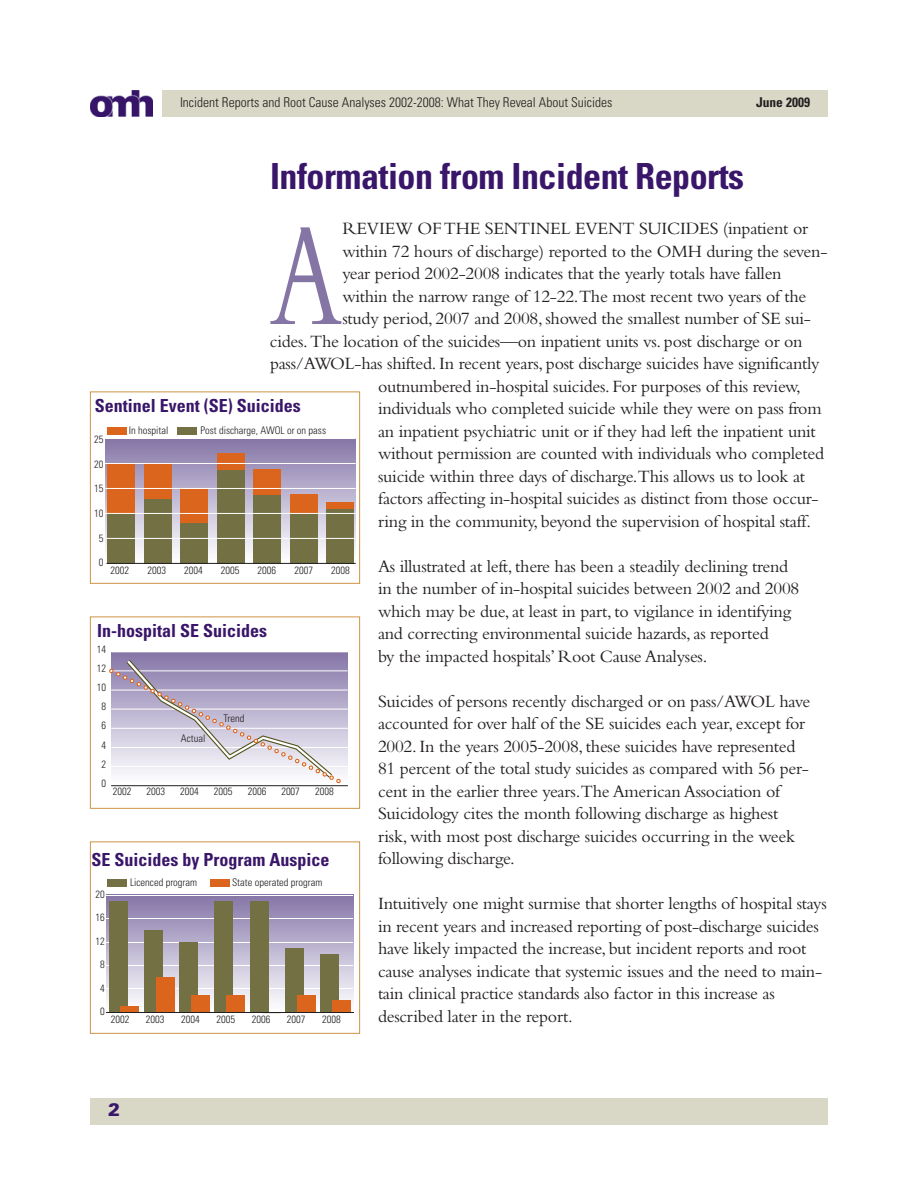
<style>
.page{position:relative;width:918px;height:1188px;background:#fff}
.page>*{position:absolute;margin:0;border:0;box-sizing:border-box;transform-origin:0 0}
.t1{font:151.65px "Bembo";color:#8575a5;scale:.7 1}
.t2{font:700 condensed 36px "Univers";letter-spacing:-.015em;color:#391669}
.t3{font:18px/22.5px "Bembo";letter-spacing:-.015em;color:#231f20}
.t4{font:700 condensed 18px "Univers";color:#391669}
.t5{font:900 18px "Univers";color:#391669}
.t6{font:300 condensed 13.5px "Univers";color:#231f20}
.t7{font:700 condensed 13.5px "Univers";color:#231f20}
.t8{font:300 condensed 10.5px/19.2px "Univers";color:#231f20;text-align:center}
</style>
<div class="page">
<div style="left:162px;top:90px;width:666px;height:27px;background:#d9d7c5"></div>
<div style="left:90px;top:1098px;width:738px;height:27px;background:#d9d7c5"></div>
<div style="left:90px;top:616px;width:270px;height:193px;border:1px solid #cf9348"></div>
<img style="left:90px;top:90px;width:63px;height:27px">
<svg style="left:106px;top:439px;width:250px;height:124px"></svg>
<div style="left:107px;top:513px;width:28px;height:51px;background:#737144"></div>
<div style="left:107px;top:463px;width:28px;height:50px;background:#dc651d"></div>
<div style="left:327px;top:508px;width:27px;height:56px;background:#737144"></div>
<div style="left:327px;top:503px;width:27px;height:6px;background:#dc651d"></div>
<div style="left:144px;top:499px;width:28px;height:65px;background:#737144"></div>
<div style="left:144px;top:463px;width:28px;height:36px;background:#dc651d"></div>
<div style="left:181px;top:523px;width:27px;height:41px;background:#737144"></div>
<div style="left:181px;top:489px;width:27px;height:34px;background:#dc651d"></div>
<div style="left:217px;top:469px;width:28px;height:95px;background:#737144"></div>
<div style="left:217px;top:453px;width:28px;height:16px;background:#dc651d"></div>
<div style="left:254px;top:495px;width:27px;height:69px;background:#737144"></div>
<div style="left:254px;top:469px;width:27px;height:26px;background:#dc651d"></div>
<div style="left:290px;top:513px;width:28px;height:51px;background:#737144"></div>
<div style="left:290px;top:495px;width:28px;height:18px;background:#dc651d"></div>
<hr style="left:105px;top:463px;width:251px;height:1px;background:#fff">
<hr style="left:105px;top:488px;width:251px;height:1px;background:#fff">
<hr style="left:105px;top:513px;width:251px;height:1px;background:#fff">
<hr style="left:105px;top:538px;width:251px;height:1px;background:#fff">
<hr style="left:107px;top:563px;width:249px;height:1px;background:#231f20">
<div style="left:107px;top:427px;width:19px;height:7px;background:#dc651d"></div>
<div style="left:178px;top:427px;width:19px;height:7px;background:#737144"></div>
<div style="left:90px;top:392px;width:270px;height:192px;border:1px solid #cf9348"></div>
<div style="left:111px;top:652px;width:237px;height:134px;background:#8979a9"></div>
<svg style="left:109px;top:660px;width:239px;height:127px"></svg>
<svg style="left:107px;top:896px;width:246px;height:116px"></svg>
<div style="left:210px;top:879px;width:20px;height:7px;background:#dc651d"></div>
<div style="left:107px;top:879px;width:20px;height:7px;background:#737144"></div>
<hr style="left:106px;top:989px;width:247px;height:1px;background:#fff">
<hr style="left:106px;top:965px;width:247px;height:1px;background:#fff">
<hr style="left:106px;top:942px;width:247px;height:1px;background:#fff">
<hr style="left:106px;top:918px;width:247px;height:1px;background:#fff">
<div style="left:109px;top:901px;width:18px;height:111px;background:#737144"></div>
<div style="left:121px;top:1006px;width:18px;height:6px;background:#dc651d"></div>
<div style="left:144px;top:930px;width:18px;height:82px;background:#737144"></div>
<div style="left:156px;top:977px;width:18px;height:35px;background:#dc651d"></div>
<div style="left:180px;top:942px;width:18px;height:70px;background:#737144"></div>
<div style="left:191px;top:995px;width:18px;height:17px;background:#dc651d"></div>
<div style="left:215px;top:901px;width:18px;height:111px;background:#737144"></div>
<div style="left:227px;top:995px;width:18px;height:17px;background:#dc651d"></div>
<div style="left:250px;top:901px;width:18px;height:111px;background:#737144"></div>
<div style="left:285px;top:948px;width:18px;height:64px;background:#737144"></div>
<div style="left:297px;top:995px;width:18px;height:17px;background:#dc651d"></div>
<div style="left:320px;top:954px;width:19px;height:58px;background:#737144"></div>
<div style="left:332px;top:1001px;width:18px;height:11px;background:#dc651d"></div>
<hr style="left:106px;top:1012px;width:247px;height:1px;background:#231f20">
<div style="left:90px;top:842px;width:270px;height:192px;border:1px solid #cf9348"></div>
<p class="t6" style="left:180px;top:98px;width:434px">Incident Reports and Root Cause Analyses 2002-2008: What They Reveal About Suicides</p>
<p class="t7" style="left:756px;top:98px;width:55px">June 2009</p>
<h1 class="t2" style="left:270px;top:163px;width:476px">Information from Incident Reports</h1>
<h1 class="t1" style="left:270px;top:222px;width:104px">A</h1>
<p class="t3" style="left:342px;top:219px;width:467px">REVIEW OF THE SENTINEL EVENT SUICIDES (inpatient or</p>
<p class="t3" style="left:342px;top:241px;width:487px">within 72 hours of discharge) reported to the OMH during the seven-</p>
<p class="t3" style="left:342px;top:264px;width:441px">year period 2002-2008 indicates that the yearly totals have fallen</p>
<p class="t3" style="left:342px;top:286px;width:466px">within the narrow range of 12-22.The most recent two years of the</p>
<p class="t3" style="left:342px;top:309px;width:470px">study period, 2007 and 2008, showed the smallest number of SE sui-</p>
<p class="t3" style="left:270px;top:331px;width:534px">cides. The location of the suicides—on inpatient units vs. post discharge or on</p>
<p class="t3" style="left:378px;top:354px;width:443px;text-indent:-108px">pass/AWOL-has shifted. In recent years, post discharge suicides have significantly outnumbered in-hospital suicides. For purposes of this review,</p>
<p class="t3" style="left:378px;top:399px;width:448px">individuals who completed suicide while they were on pass from an inpatient psychiatric unit or if they had left the inpatient unit without permission are counted with individuals who completed suicide within three days of discharge.This allows us to look at factors affecting in-hospital suicides as distinct from those occur&shy;ring in the community, beyond the supervision of hospital staff.</p>
<p class="t3" style="left:378px;top:556px;width:423px">As illustrated at left, there has been a steadily declining trend in the number of in-hospital suicides between 2002 and 2008 which may be due, at least in part, to vigilance in identifying and correcting environmental suicide hazards, as reported<br>by the impacted hospitals’ Root Cause Analyses.</p>
<p class="t3" style="left:378px;top:691px;width:434px">Suicides of persons recently discharged or on pass/AWOL have accounted for over half of the SE suicides each year, except for 2002. In the years 2005-2008, these suicides have represented 81 percent of the total study suicides as compared with 56 per&shy;cent in the earlier three years.The American Association of Suicidology cites the month following discharge as highest risk, with most post discharge suicides occurring in the week</p>
<p class="t3" style="left:378px;top:849px;width:138px">following discharge.</p>
<p class="t3" style="left:378px;top:894px;width:450px">Intuitively one might surmise that shorter lengths of hospital stays in recent years and increased reporting of post-discharge suicides have likely impacted the increase, but incident reports and root cause analyses indicate that systemic issues and the need to main&shy;tain clinical practice standards also factor in this increase as described later in the report.</p>
<p class="t4" style="left:95px;top:399px;width:208px">Sentinel Event (SE) Suicides</p>
<p class="t8" style="left:200px;top:422px;width:127px">Post discharge, AWOL or on pass</p>
<p class="t8" style="left:129px;top:422px;width:41px">In hospital</p>
<p class="t8" style="left:94px;top:431px;width:11px">25</p>
<p class="t8" style="left:94px;top:456px;width:11px">20</p>
<p class="t8" style="left:94px;top:480px;width:11px">15</p>
<p class="t8" style="left:94px;top:505px;width:11px">10</p>
<p class="t8" style="left:99px;top:529px;width:6px">5</p>
<p class="t8" style="left:99px;top:554px;width:6px">0</p>
<p class="t8" style="left:147px;top:561px;width:20px">2003</p>
<p class="t8" style="left:184px;top:561px;width:20px">2004</p>
<p class="t8" style="left:221px;top:561px;width:20px">2005</p>
<p class="t8" style="left:258px;top:561px;width:20px">2006</p>
<p class="t8" style="left:294px;top:561px;width:20px">2007</p>
<p class="t8" style="left:331px;top:561px;width:20px">2008</p>
<p class="t8" style="left:111px;top:561px;width:20px">2002</p>
<p class="t4" style="left:97px;top:624px;width:172px">In-hospital SE Suicides</p>
<p class="t8" style="left:97px;top:641px;width:11px">14<br>12<br>10<br>8<br>6<br>4<br>2<br>0</p>
<p class="t8" style="left:224px;top:710px;width:22px">Trend</p>
<p class="t8" style="left:181px;top:730px;width:26px">Actual</p>
<p class="t8" style="left:113px;top:783px;width:20px">2002</p>
<p class="t8" style="left:147px;top:783px;width:20px">2003</p>
<p class="t8" style="left:180px;top:783px;width:20px">2004</p>
<p class="t8" style="left:214px;top:783px;width:20px">2005</p>
<p class="t8" style="left:248px;top:783px;width:20px">2006</p>
<p class="t8" style="left:281px;top:783px;width:20px">2007</p>
<p class="t8" style="left:315px;top:783px;width:20px">2008</p>
<p class="t4" style="left:92px;top:853px;width:239px">SE Suicides by Program Auspice</p>
<p class="t8" style="left:130px;top:874px;width:69px">Licenced program</p>
<p class="t8" style="left:232px;top:874px;width:92px">State operated program</p>
<p class="t8" style="left:95px;top:886px;width:11px">20</p>
<p class="t8" style="left:95px;top:909px;width:11px">16</p>
<p class="t8" style="left:95px;top:933px;width:11px">12</p>
<p class="t8" style="left:100px;top:956px;width:6px">8</p>
<p class="t8" style="left:100px;top:979px;width:6px">4</p>
<p class="t8" style="left:100px;top:1003px;width:6px">0</p>
<p class="t8" style="left:111px;top:1011px;width:20px">2002</p>
<p class="t8" style="left:146px;top:1011px;width:20px">2003</p>
<p class="t8" style="left:181px;top:1011px;width:20px">2004</p>
<p class="t8" style="left:216px;top:1011px;width:20px">2005</p>
<p class="t8" style="left:252px;top:1011px;width:20px">2006</p>
<p class="t8" style="left:287px;top:1011px;width:20px">2007</p>
<p class="t8" style="left:322px;top:1011px;width:20px">2008</p>
<p class="t5" style="left:108px;top:1103px;width:14px">2</p>
</div>
